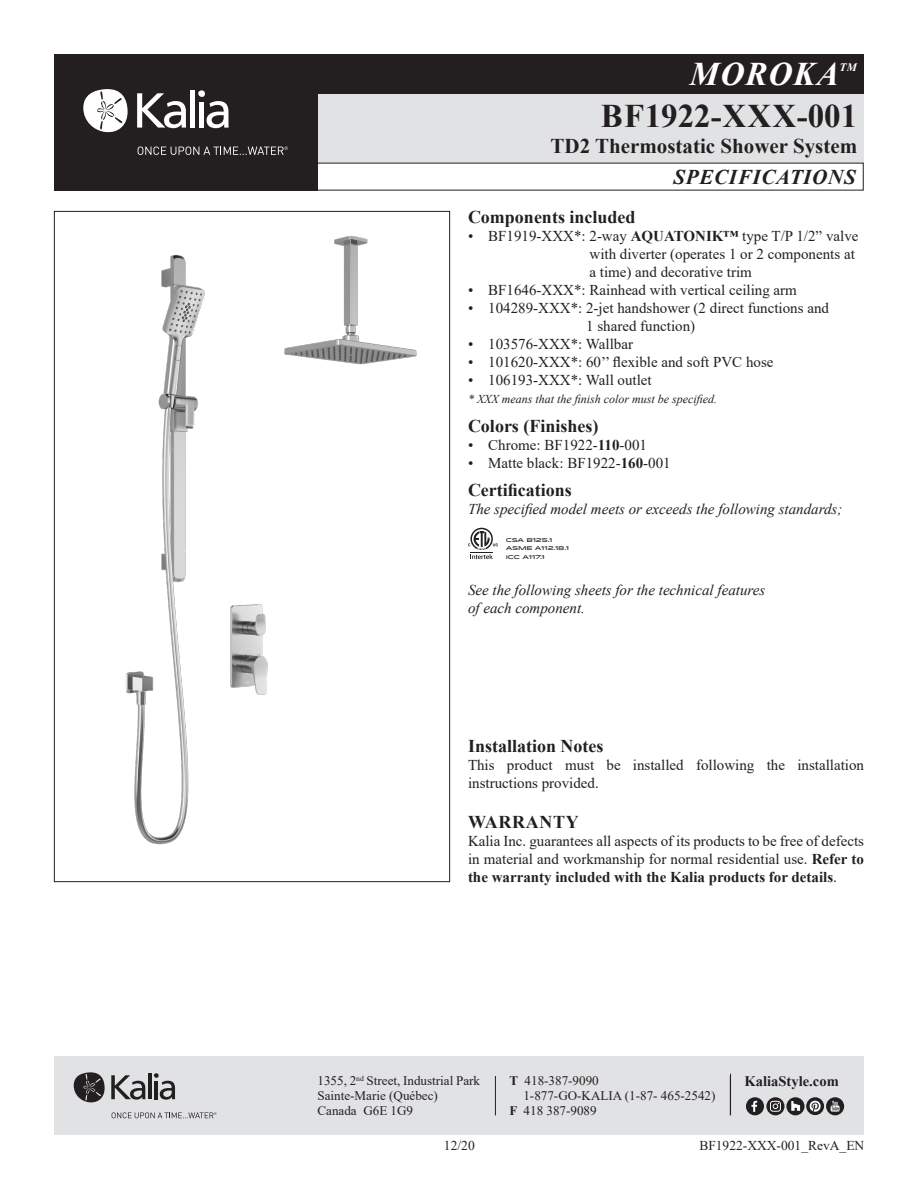
<style>
.page{position:relative;width:918px;height:1188px;background:#fff}
.page>*{position:absolute;margin:0;border:0;box-sizing:border-box;transform-origin:0 0}
.t1{font:700 33px "Times New Roman";color:#231f20}
.t2{font:italic 700 33px "Times New Roman";letter-spacing:.035em;color:#fff}
.t3{font:700 21px "Times New Roman";color:#231f20}
.t4{font:italic 700 21px "Times New Roman";letter-spacing:.035em;color:#231f20}
.Spec-Description_Tit{font:700 18px "Times New Roman";color:#231f20}
.Spec-Description_Tit-2{font:700 18px "Times New Roman";letter-spacing:.035em;color:#231f20}
.Spec-Description_nor{font:15px/18px "Times New Roman";color:#231f20}
.Spec-Description_nor-2{font:italic 15px "Times New Roman";color:#231f20}
.Spec-Description__FR{font:15px "Times New Roman";color:#231f20}
.Spec-Description_Tit-3{font:700 14.55px "Times New Roman";color:#231f20}
.date-file{font:13.5px "Times New Roman";color:#231f20}
.Spec-Description_Tit-4{font:13.05px "Times New Roman";color:#231f20}
.Spec-Description__FR-2{font:italic 12px "Times New Roman";color:#231f20}
.t5{font:italic 700 11.4px "Times New Roman";color:#fff}
.t6{font:500 5.4px/8.6px "Idlewild";letter-spacing:-.025em;color:#231f20}
.s1{font-weight:700}
</style>
<div class="page">
<div style="left:54px;top:54px;width:810px;height:40px;background:#231f20"></div>
<div style="left:240px;top:94px;width:624px;height:70px;background:#e1e2e4"></div>
<div style="left:54px;top:1056px;width:810px;height:78px;background:#e1e2e4"></div>
<hr style="left:730px;top:1074px;width:1px;height:41px;background:#231f20">
<svg style="left:74px;top:1072px;width:31px;height:31px"></svg>
<hr style="left:148px;top:1073px;width:4px;height:26px;background:#231f20">
<svg style="left:111px;top:1075px;width:34px;height:25px"></svg>
<svg style="left:154px;top:1073px;width:21px;height:27px"></svg>
<svg style="left:112px;top:1112px;width:105px;height:7px"></svg>
<div style="left:746px;top:1097px;width:18px;height:18px;background:#231f20;border-radius:50%"></div>
<svg style="left:751px;top:1101px;width:6px;height:11px"></svg>
<svg style="left:766px;top:1097px;width:18px;height:18px"></svg>
<svg style="left:770px;top:1101px;width:11px;height:11px"></svg>
<svg style="left:786px;top:1097px;width:19px;height:18px"></svg>
<svg style="left:791px;top:1101px;width:9px;height:10px"></svg>
<div style="left:826px;top:1097px;width:18px;height:18px;background:#231f20;border-radius:50%"></div>
<svg style="left:831px;top:1101px;width:9px;height:11px"></svg>
<svg style="left:806px;top:1097px;width:18px;height:18px"></svg>
<svg style="left:810px;top:1101px;width:11px;height:11px"></svg>
<hr style="left:495px;top:1076px;width:1px;height:39px;background:#231f20">
<div style="left:54px;top:54px;width:263px;height:136px;background:#231f20"></div>
<svg style="left:83px;top:89px;width:45px;height:44px"></svg>
<div style="left:190px;top:90px;width:5px;height:38px;background:#fff"></div>
<div style="left:199px;top:102px;width:5px;height:26px;background:#fff"></div>
<div style="left:198px;top:90px;width:7px;height:7px;background:#fff;border-radius:50%"></div>
<svg style="left:137px;top:93px;width:49px;height:35px"></svg>
<svg style="left:207px;top:101px;width:22px;height:27px"></svg>
<svg style="left:138px;top:146px;width:150px;height:9px"></svg>
<svg style="left:468px;top:528px;width:30px;height:31px"></svg>
<img style="left:125px;top:235px;width:292px;height:610px">
<p class="t2" style="left:690px;top:51px;width:150px">MOROKA</p>
<p class="t5" style="left:840px;top:60px;width:19px">TM</p>
<p class="t1" style="left:601px;top:93px;width:258px">BF1922-XXX-001</p>
<p class="t3" style="left:551px;top:131px;width:308px">TD2 Thermostatic Shower System</p>
<p class="t4" style="left:673px;top:162px;width:184px">SPECIFICATIONS</p>
<p class="Spec-Description_Tit" style="left:468px;top:204px;width:169px">Components included</p>
<p class="Spec-Description_nor" style="left:590px;top:227px;width:271px;text-indent:-122px">• BF1919-XXX*: 2-way <span class="s1">AQUATONIK™</span> type T/P 1/2” valve with diverter (operates 1 or 2 components at a time) and decorative trim</p>
<p class="Spec-Description_nor" style="left:468px;top:281px;width:330px">• BF1646-XXX*: Rainhead with vertical ceiling arm</p>
<p class="Spec-Description_nor" style="left:586px;top:299px;width:244px;text-indent:-118px">• 104289-XXX*: 2-jet handshower (2 direct functions and<br>1 shared function)</p>
<p class="Spec-Description_nor" style="left:468px;top:335px;width:166px">• 103576-XXX*: Wallbar</p>
<p class="Spec-Description_nor" style="left:468px;top:353px;width:307px">• 101620-XXX*: 60’’ flexible and soft PVC hose</p>
<p class="Spec-Description_nor" style="left:468px;top:371px;width:185px">• 106193-XXX*: Wall outlet</p>
<p class="Spec-Description__FR-2" style="left:468px;top:391px;width:251px">* XXX means that the finish color must be specified.</p>
<p class="Spec-Description_Tit" style="left:468px;top:413px;width:132px">Colors (Finishes)</p>
<p class="Spec-Description__FR" style="left:468px;top:434px;width:181px">• Chrome: BF1922-<span class="s1">110</span>-001</p>
<p class="Spec-Description__FR" style="left:468px;top:452px;width:204px">• Matte black: BF1922-<span class="s1">160</span>-001</p>
<p class="Spec-Description_Tit" style="left:468px;top:477px;width:105px">Certifications</p>
<p class="Spec-Description_nor-2" style="left:468px;top:499px;width:376px">The specified model meets or exceeds the following standards;</p>
<p class="t6" style="left:506px;top:535px;width:65px">CSA B125.1<br>ASME A112.18.1<br>ICC A117.1</p>
<p class="Spec-Description_nor-2" style="left:468px;top:580px;width:299px">See the following sheets for the technical features</p>
<p class="Spec-Description_nor-2" style="left:468px;top:598px;width:119px">of each component.</p>
<p class="Spec-Description_Tit" style="left:468px;top:733px;width:137px">Installation Notes</p>
<p class="Spec-Description_nor" style="left:468px;top:756px;width:398px">This product must be installed following the installation instructions provided.</p>
<p class="Spec-Description_Tit-2" style="left:468px;top:809px;width:112px">WARRANTY</p>
<p class="Spec-Description_nor" style="left:468px;top:832px;width:398px;text-align:justify">Kalia Inc. guarantees all aspects of its products to be free of defects in material and workmanship for normal residential use. <span class="s1">Refer to the warranty included with the Kalia products for details</span>.</p>
<p class="Spec-Description_Tit-4" style="left:318px;top:1072px;width:164px">1355, 2<sup>nd</sup> Street, Industrial Park</p>
<p class="Spec-Description_Tit-3" style="left:745px;top:1070px;width:96px">KaliaStyle.com</p>
<p class="Spec-Description_Tit-4" style="left:318px;top:1087px;width:122px">Sainte-Marie (Québec)</p>
<p class="Spec-Description_Tit-4" style="left:318px;top:1102px;width:97px">Canada G6E 1G9</p>
<p class="Spec-Description_Tit-4" style="left:510px;top:1072px;width:91px"><span class="s1">T</span> 418-387-9090</p>
<p class="Spec-Description_Tit-4" style="left:523px;top:1087px;width:194px">1-877-GO-KALIA (1-87- 465-2542)</p>
<p class="Spec-Description_Tit-4" style="left:510px;top:1102px;width:89px"><span class="s1">F</span> 418 387-9089</p>
<p class="date-file" style="left:444px;top:1136px;width:32px">12/20</p>
<p class="date-file" style="left:699px;top:1136px;width:166px">BF1922-XXX-001_RevA_EN</p>
</div>
